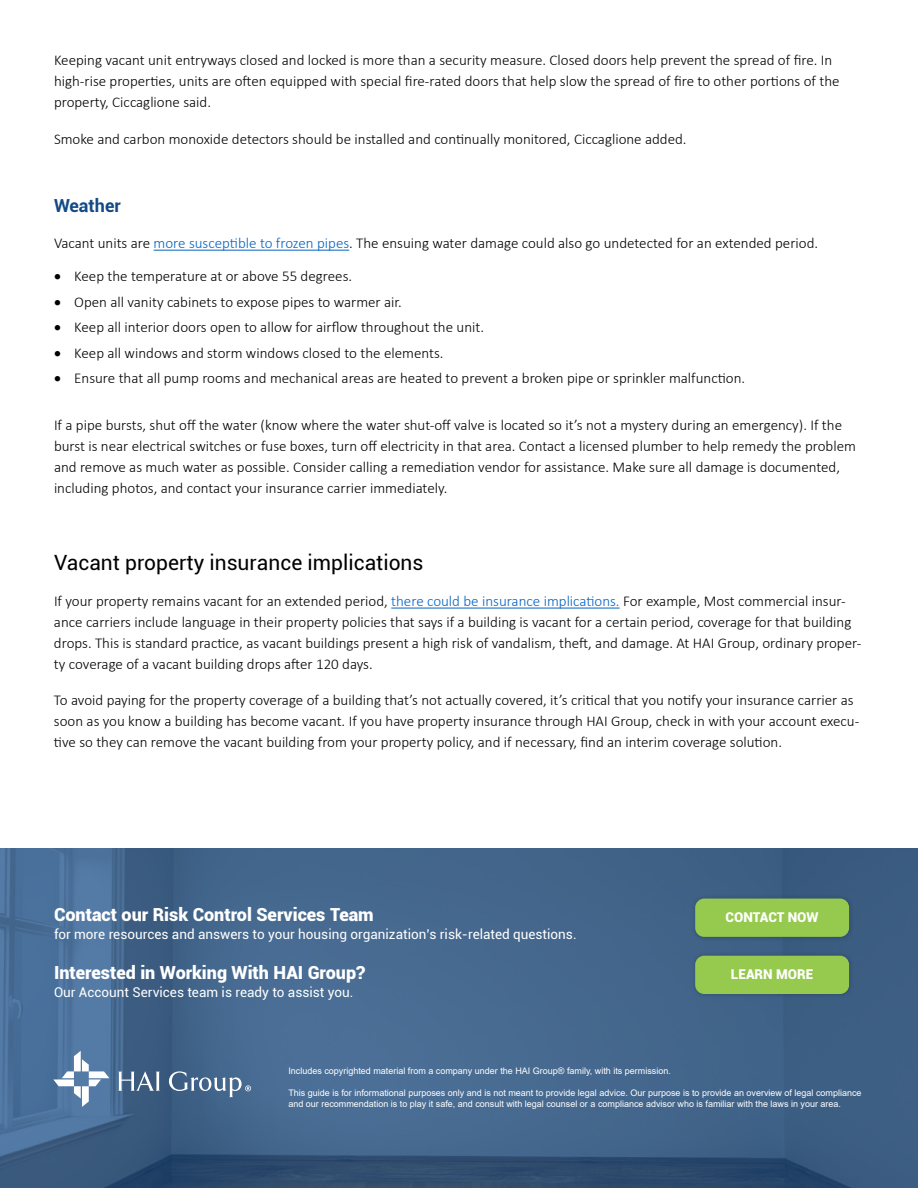
<style>
.page{position:relative;width:918px;height:1188px;background:#fff}
.page>*{position:absolute;margin:0;border:0;box-sizing:border-box;transform-origin:0 0}
.t1{font:21px "Roboto";color:#000}
.t2{font:900 18px "Roboto";color:#fff}
.t3{font:700 18px "Roboto";color:#134a86}
.t4{font:300 15px/21px "Calibri";color:#000}
.t5{font:13.5px "Roboto";color:#fff}
.t6{font:900 13.5px "Roboto";color:#fff}
.t7{font:9px/10.8px "Arial";color:#fff}
.s1{color:#0563c1}
</style>
<div class="page">
<hr style="left:154px;top:250px;width:195px;height:1px;background:#0563c1">
<hr style="left:391px;top:608px;width:229px;height:1px;background:#0563c1">
<img style="left:0;top:849px;width:918px;height:339px">
<div style="left:690px;top:894px;width:164px;height:48px;background:#000;opacity:.2"></div>
<div style="left:695px;top:899px;width:154px;height:38px;background:#96ca4f;border-radius:9px"></div>
<div style="left:690px;top:951px;width:164px;height:48px;background:#000;opacity:.2"></div>
<div style="left:695px;top:956px;width:154px;height:38px;background:#96ca4f;border-radius:9px"></div>
<svg style="left:118px;top:1071px;width:42px;height:20px"></svg>
<svg style="left:53px;top:1051px;width:56px;height:56px"></svg>
<svg style="left:169px;top:1071px;width:82px;height:26px"></svg>
<p class="t4" style="left:54px;top:50px;width:787px">Keeping vacant unit entryways closed and locked is more than a security measure. Closed doors help prevent the spread of fire. In high-rise properties, units are often equipped with special fire-rated doors that help slow the spread of fire to other portions of the property, Ciccaglione said.</p>
<p class="t4" style="left:54px;top:128px;width:634px">Smoke and carbon monoxide detectors should be installed and continually monitored, Ciccaglione added.</p>
<p class="t3" style="left:54px;top:193px;width:68px">Weather</p>
<p class="t4" style="left:54px;top:233px;width:766px">Vacant units are <span class="s1">more susceptible to frozen pipes</span>. The ensuing water damage could also go undetected for an extended period.</p>
<p class="t4" style="left:54px;top:266px;width:300px">• Keep the temperature at or above 55 degrees.</p>
<p class="t4" style="left:54px;top:291px;width:349px">• Open all vanity cabinets to expose pipes to warmer air.</p>
<p class="t4" style="left:54px;top:317px;width:432px">• Keep all interior doors open to allow for airflow throughout the unit.</p>
<p class="t4" style="left:54px;top:342px;width:391px">• Keep all windows and storm windows closed to the elements.</p>
<p class="t4" style="left:54px;top:368px;width:693px">• Ensure that all pump rooms and mechanical areas are heated to prevent a broken pipe or sprinkler malfunction.</p>
<p class="t4" style="left:54px;top:414px;width:803px">If a pipe bursts, shut off the water (know where the water shut-off valve is located so it’s not a mystery during an emergency). If the burst is near electrical switches or fuse boxes, turn off electricity in that area. Contact a licensed plumber to help remedy the problem and remove as much water as possible. Consider calling a remediation vendor for assistance. Make sure all damage is documented, including photos, and contact your insurance carrier immediately.</p>
<h1 class="t1" style="left:54px;top:548px;width:371px">Vacant property insurance implications</h1>
<p class="t4" style="left:54px;top:591px;width:809px">If your property remains vacant for an extended period, <span class="s1">there could be insurance implications.</span> For example, Most commercial insur&shy;ance carriers include language in their property policies that says if a building is vacant for a certain period, coverage for that building drops. This is standard practice, as vacant buildings present a high risk of vandalism, theft, and damage. At HAI Group, ordinary proper&shy;ty coverage of a vacant building drops after 120 days.</p>
<p class="t4" style="left:54px;top:690px;width:807px">To avoid paying for the property coverage of a building that’s not actually covered, it’s critical that you notify your insurance carrier as soon as you know a building has become vacant. If you have property insurance through HAI Group, check in with your account execu&shy;tive so they can remove the vacant building from your property policy, and if necessary, find an interim coverage solution.</p>
<p class="t2" style="left:54px;top:902px;width:321px">Contact our Risk Control Services Team</p>
<p class="t5" style="left:54px;top:925px;width:524px">for more resources and answers to your housing organization’s risk-related questions.</p>
<p class="t2" style="left:54px;top:959px;width:313px">Interested in Working With HAI Group?</p>
<p class="t5" style="left:54px;top:982px;width:301px">Our Account Services team is ready to assist you.</p>
<p class="t6" style="left:726px;top:908px;width:94px">CONTACT NOW</p>
<p class="t6" style="left:731px;top:965px;width:84px">LEARN MORE</p>
<p class="t7" style="left:288px;top:1066px;width:384px">Includes copyrighted material from a company under the HAI Group® family, with its permission.</p>
<p class="t7" style="left:288px;top:1087px;width:575px">This guide is for informational purposes only and is not meant to provide legal advice. Our purpose is to provide an overview of legal compliance and our recommendation is to play it safe, and consult with legal counsel or a compliance advisor who is familiar with the laws in your area.</p>
</div>
